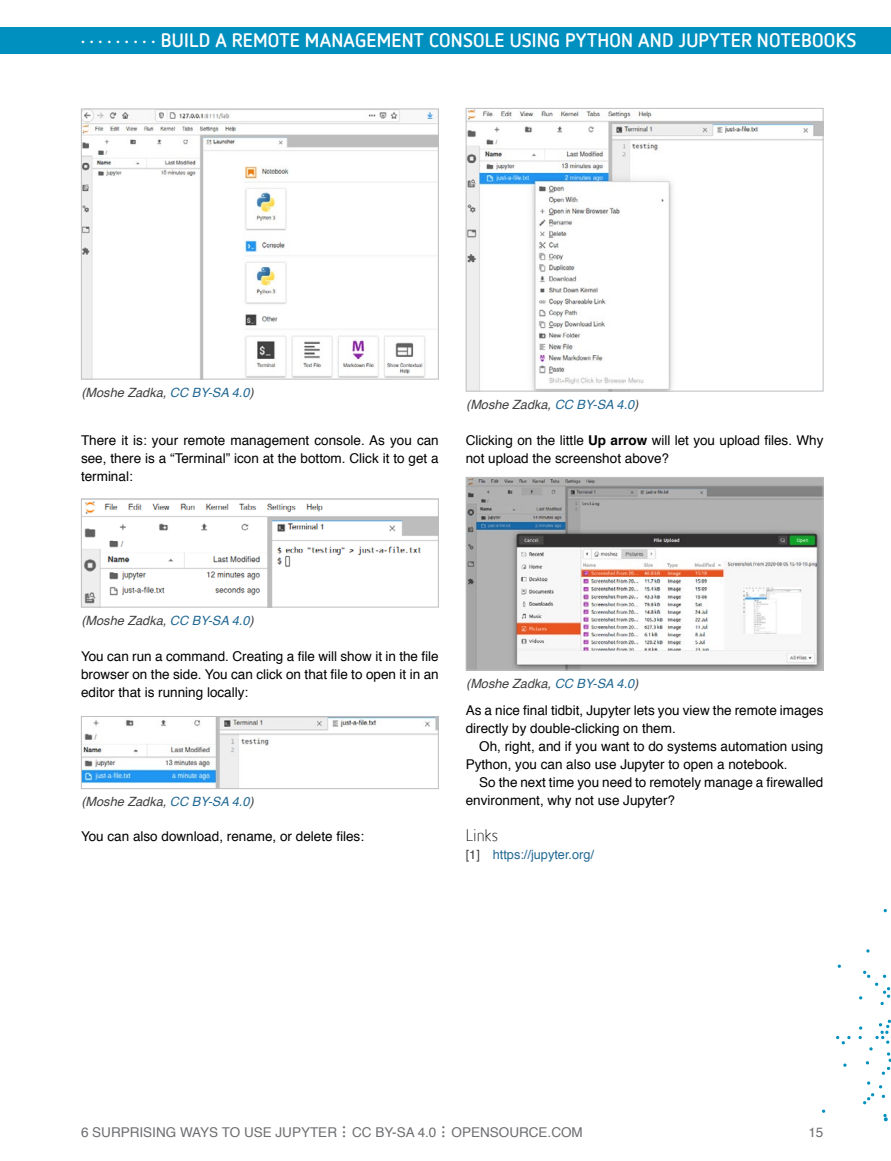
<style>
.page{position:relative;width:891px;height:1161px;background:#fff}
.page>*{position:absolute;margin:0;border:0;box-sizing:border-box;transform-origin:0 0}
.t1{font:300 33px "Netto OT";color:#6d6e71}
.t2{font:700 19.5px "Netto OT";letter-spacing:.01em;color:#fff}
.t3{font:300 16.5px "Netto OT";color:#000}
.t4{font:13.5px/18px "Helvetica";color:#000}
.t5{font:13.5px "Helvetica";color:#6d6e71}
.t6{font:italic 12.75px "Helvetica";color:#414042}
.t7{font:12.75px "Helvetica";color:#226893}
.s1{color:#226893}
.s2{font-weight:700}
.s3{color:#414042}
</style>
<div class="page">
<svg style="left:883px;top:1114px;width:5px;height:8px"></svg>
<svg style="left:838px;top:964px;width:3px;height:4px"></svg>
<svg style="left:866px;top:949px;width:4px;height:4px"></svg>
<svg style="left:843px;top:1063px;width:4px;height:4px"></svg>
<svg style="left:836px;top:1036px;width:15px;height:9px"></svg>
<svg style="left:859px;top:971px;width:32px;height:134px"></svg>
<div style="left:0;top:27px;width:891px;height:27px;background:#0090bf"></div>
<img style="left:83px;top:111px;width:354px;height:267px">
<div style="left:81px;top:109px;width:358px;height:271px;border:1px solid #bcbec0"></div>
<img style="left:83px;top:501px;width:354px;height:105px">
<div style="left:81px;top:499px;width:358px;height:109px;border:1px solid #bcbec0"></div>
<img style="left:83px;top:718px;width:354px;height:69px">
<div style="left:81px;top:716px;width:358px;height:73px;border:1px solid #bcbec0"></div>
<img style="left:468px;top:110px;width:354px;height:280px">
<div style="left:466px;top:108px;width:358px;height:284px;border:1px solid #bcbec0"></div>
<img style="left:468px;top:479px;width:354px;height:189px">
<div style="left:466px;top:477px;width:358px;height:193px;border:1px solid #bcbec0"></div>
<h2 class="t2" style="left:81px;top:29px;width:777px">. . . . . . . . . BUILD A REMOTE MANAGEMENT CONSOLE USING PYTHON AND JUPYTER NOTEBOOKS</h2>
<p class="t6" style="left:81px;top:382px;width:174px">(Moshe Zadka, <span class="s1">CC BY-SA 4.0</span>)</p>
<p class="t4" style="left:81px;top:431px;width:359px;text-align:justify">There it is: your remote management console. As you can see, there is a “Terminal” icon at the bottom. Click it to get a terminal:</p>
<p class="t6" style="left:466px;top:394px;width:174px">(Moshe Zadka, <span class="s1">CC BY-SA 4.0</span>)</p>
<p class="t4" style="left:466px;top:431px;width:359px">Clicking on the little <span class="s2">Up arrow</span> will let you upload files. Why not upload the screenshot above?</p>
<p class="t6" style="left:81px;top:610px;width:174px">(Moshe Zadka, <span class="s1">CC BY-SA 4.0</span>)</p>
<p class="t4" style="left:81px;top:647px;width:359px;text-align:justify">You can run a command. Creating a file will show it in the file browser on the side. You can click on that file to open it in an editor that is running locally:</p>
<p class="t6" style="left:81px;top:792px;width:174px">(Moshe Zadka, <span class="s1">CC BY-SA 4.0</span>)</p>
<p class="t4" style="left:81px;top:827px;width:285px">You can also download, rename, or delete files:</p>
<p class="t6" style="left:466px;top:673px;width:174px">(Moshe Zadka, <span class="s1">CC BY-SA 4.0</span>)</p>
<p class="t4" style="left:466px;top:701px;width:359px">As a nice final tidbit, Jupyter lets you view the remote images directly by double-clicking on them.</p>
<p class="t4" style="left:466px;top:737px;width:359px;text-indent:14px">Oh, right, and if you want to do systems automation using<br>Python, you can also use Jupyter to open a notebook.</p>
<p class="t4" style="left:466px;top:773px;width:359px;text-indent:14px">So the next time you need to remotely manage a firewalled environment, why not use Jupyter?</p>
<p class="t3" style="left:466px;top:826px;width:34px">Links</p>
<p class="t7" style="left:466px;top:844px;width:130px"><span class="s3">[1]</span> https://jupyter.org/</p>
<p class="t5" style="left:81px;top:1122px;width:258px">6 SURPRISING WAYS TO USE JUPYTER</p>
<h1 class="t1" style="left:341px;top:1103px;width:8px">...</h1>
<p class="t5" style="left:352px;top:1122px;width:86px">CC BY-SA 4.0</p>
<h1 class="t1" style="left:440px;top:1103px;width:8px">...</h1>
<p class="t5" style="left:452px;top:1122px;width:133px">OPENSOURCE.COM</p>
<p class="t5" style="left:808px;top:1122px;width:17px">15</p>
</div>
